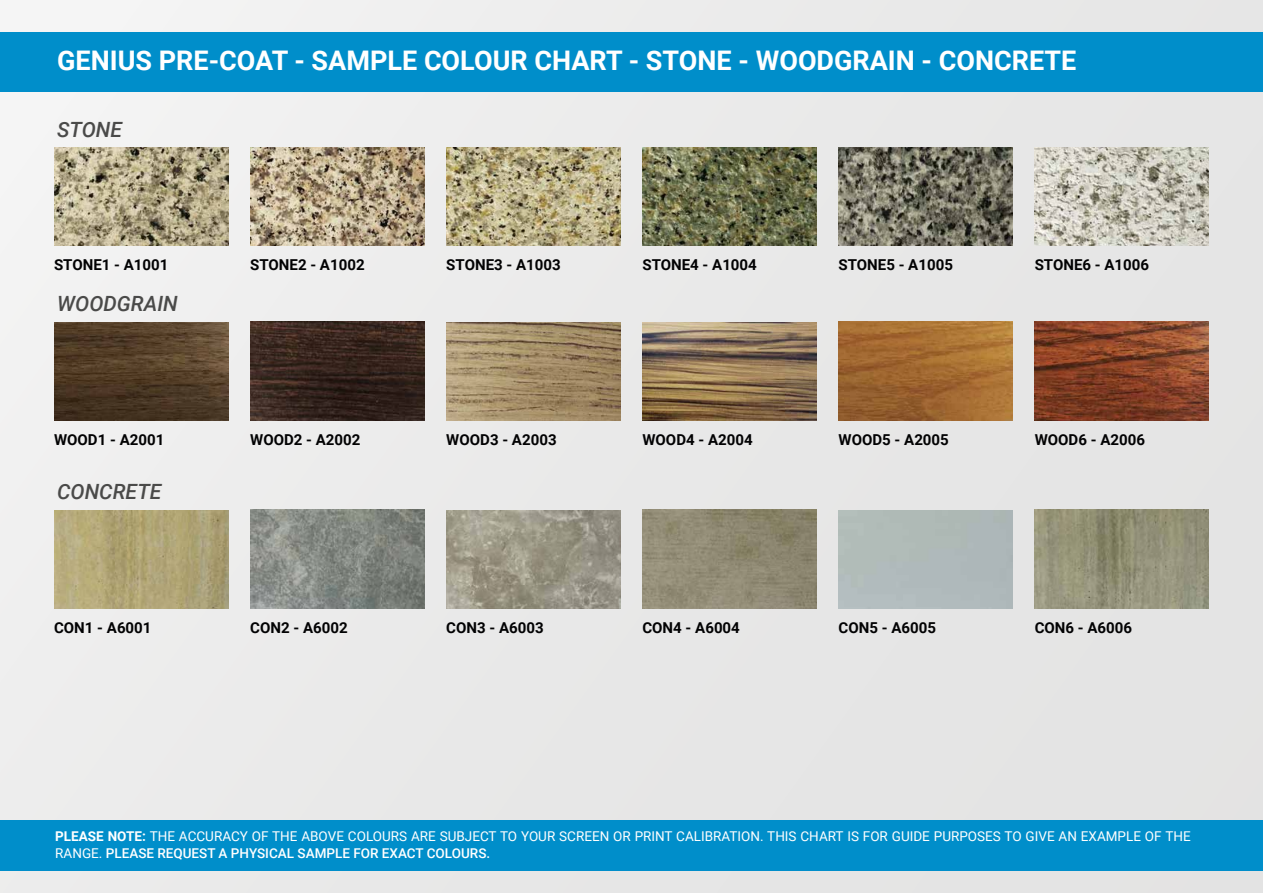
<style>
.page{position:relative;width:1263px;height:893px;background:#e8e8e8}
.page>*{position:absolute;margin:0;border:0;box-sizing:border-box;transform-origin:0 0}
.t1{font:700 27px "Roboto";color:#fff}
.t2{font:italic 500 21px "Roboto";color:#4a4a49}
.t3{font:700 15px "Roboto";color:#020203}
.t4{font:13.5px/16.2px "Roboto";color:#fff}
.s1{font-weight:700}
.s2{font-weight:500}
</style>
<div class="page">
<div style="left:0;top:32px;width:1263px;height:59px;background:#008eca"></div>
<div style="left:0;top:820px;width:1263px;height:51px;background:#008eca"></div>
<img style="left:54px;top:148px;width:174px;height:98px">
<img style="left:250px;top:147px;width:174px;height:99px">
<img style="left:446px;top:147px;width:175px;height:99px">
<img style="left:642px;top:147px;width:175px;height:99px">
<img style="left:838px;top:147px;width:175px;height:99px">
<img style="left:1035px;top:147px;width:174px;height:99px">
<img style="left:54px;top:322px;width:174px;height:98px">
<img style="left:250px;top:322px;width:174px;height:98px">
<img style="left:446px;top:322px;width:175px;height:98px">
<img style="left:642px;top:322px;width:175px;height:98px">
<img style="left:838px;top:322px;width:175px;height:98px">
<img style="left:1035px;top:322px;width:174px;height:98px">
<img style="left:54px;top:510px;width:174px;height:98px">
<img style="left:250px;top:510px;width:174px;height:98px">
<img style="left:447px;top:510px;width:174px;height:98px">
<img style="left:642px;top:510px;width:175px;height:98px">
<img style="left:1035px;top:510px;width:174px;height:98px">
<h1 class="t1" style="left:57px;top:42px;width:1021px">GENIUS PRE-COAT - SAMPLE COLOUR CHART - STONE - WOODGRAIN - CONCRETE</h1>
<h2 class="t2" style="left:57px;top:115px;width:66px">STONE</h2>
<p class="t3" style="left:54px;top:254px;width:116px">STONE1 - A1001</p>
<h2 class="t2" style="left:57px;top:289px;width:122px">WOODGRAIN</h2>
<p class="t3" style="left:54px;top:429px;width:112px">WOOD1 - A2001</p>
<h2 class="t2" style="left:57px;top:477px;width:106px">CONCRETE</h2>
<p class="t3" style="left:54px;top:617px;width:99px">CON1 - A6001</p>
<p class="t3" style="left:250px;top:254px;width:116px">STONE2 - A1002</p>
<p class="t3" style="left:250px;top:429px;width:112px">WOOD2 - A2002</p>
<p class="t3" style="left:250px;top:617px;width:99px">CON2 - A6002</p>
<p class="t3" style="left:446px;top:254px;width:116px">STONE3 - A1003</p>
<p class="t3" style="left:446px;top:429px;width:112px">WOOD3 - A2003</p>
<p class="t3" style="left:446px;top:617px;width:99px">CON3 - A6003</p>
<p class="t3" style="left:642px;top:254px;width:116px">STONE4 - A1004</p>
<p class="t3" style="left:838px;top:254px;width:116px">STONE5 - A1005</p>
<p class="t3" style="left:1035px;top:254px;width:116px">STONE6 - A1006</p>
<p class="t3" style="left:642px;top:429px;width:112px">WOOD4 - A2004</p>
<p class="t3" style="left:838px;top:429px;width:112px">WOOD5 - A2005</p>
<p class="t3" style="left:1035px;top:429px;width:112px">WOOD6 - A2006</p>
<p class="t3" style="left:642px;top:617px;width:99px">CON4 - A6004</p>
<p class="t3" style="left:838px;top:617px;width:99px">CON5 - A6005</p>
<p class="t3" style="left:1035px;top:617px;width:99px">CON6 - A6006</p>
<p class="t4" style="left:55px;top:828px;width:1137px"><span class="s1">PLEASE NOTE:</span> THE ACCURACY OF THE ABOVE COLOURS ARE SUBJECT TO YOUR SCREEN OR PRINT CALIBRATION. THIS CHART IS FOR GUIDE PURPOSES TO GIVE AN EXAMPLE OF THE<br>RANGE. <span class="s2">PLEASE REQUEST A PHYSICAL SAMPLE FOR EXACT COLOURS.</span></p>
</div>
